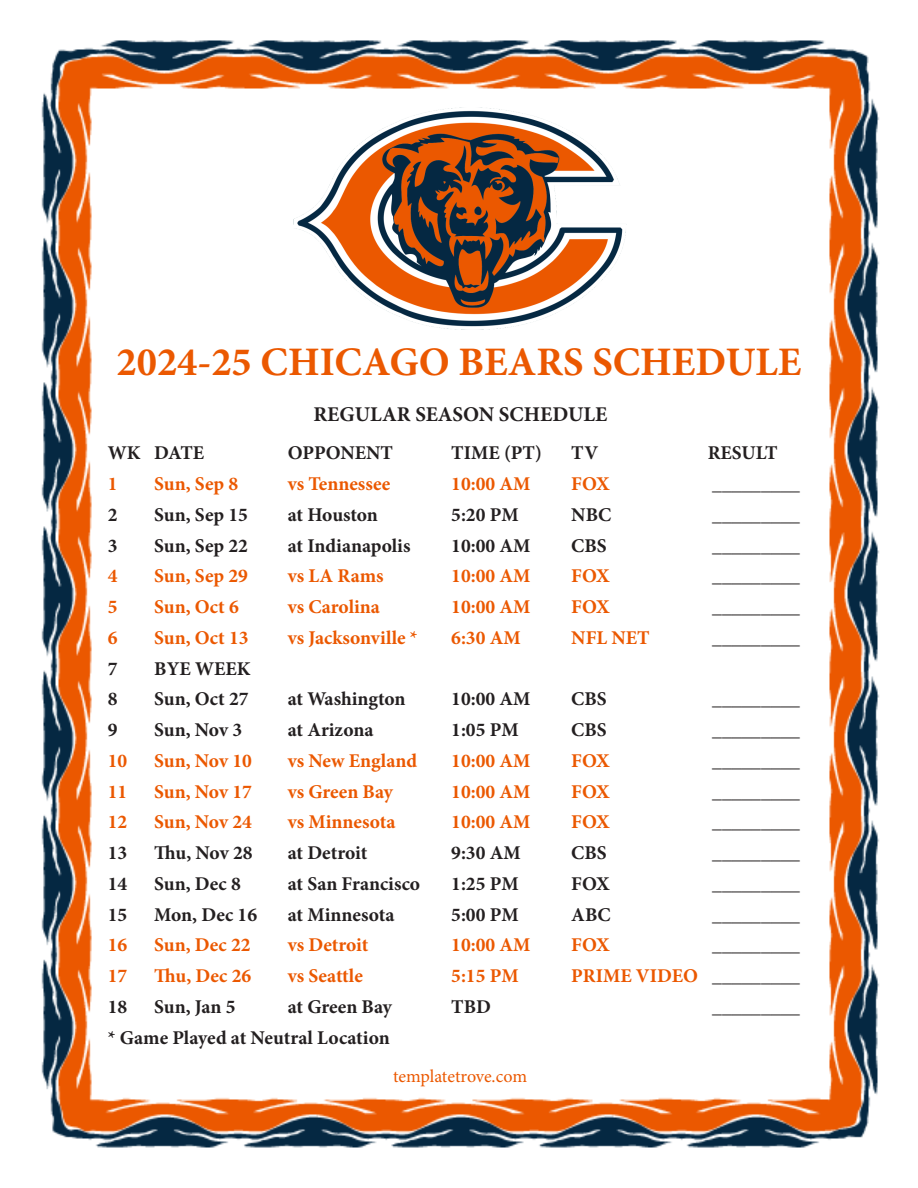
<style>
.page{position:relative;width:918px;height:1188px;background:#fff}
.page>*{position:absolute;margin:0;border:0;box-sizing:border-box;transform-origin:0 0}
.t1{font:700 40.5px "Minion Pro";color:#eb5800}
.t2{font:700 21px "Minion Pro";color:#231f20}
.t3{font:700 19.5px "Minion Pro";color:#231f20}
.t4{font:700 19.5px "Minion Pro";color:#eb5800}
.t5{font:18px "Minion Pro";letter-spacing:-.005em;color:#eb5800}
.s1{color:#231f20}
</style>
<div class="page">
<img style="left:41px;top:40px;width:839px;height:1108px">
<img style="left:285px;top:104px;width:351px;height:229px">
<p class="t1" style="left:117px;top:333px;width:686px">2024-25 CHICAGO BEARS SCHEDULE</p>
<p class="t2" style="left:313px;top:400px;width:295px">REGULAR SEASON SCHEDULE</p>
<p class="t3" style="left:108px;top:440px;width:98px">WK DATE</p>
<p class="t3" style="left:288px;top:440px;width:107px">OPPONENT</p>
<p class="t3" style="left:451px;top:440px;width:92px">TIME (PT)</p>
<p class="t3" style="left:571px;top:440px;width:28px">TV</p>
<p class="t3" style="left:708px;top:440px;width:71px">RESULT</p>
<p class="t4" style="left:108px;top:470px;width:11px">1</p>
<p class="t4" style="left:154px;top:470px;width:86px">Sun, Sep 8</p>
<p class="t4" style="left:288px;top:470px;width:104px">vs Tennessee</p>
<p class="t4" style="left:451px;top:470px;width:81px">10:00 AM</p>
<p class="t4" style="left:571px;top:470px;width:40px">FOX</p>
<p class="t3" style="left:712px;top:470px;width:89px">_________</p>
<p class="t3" style="left:108px;top:501px;width:11px">2</p>
<p class="t3" style="left:154px;top:501px;width:95px">Sun, Sep 15</p>
<p class="t3" style="left:288px;top:501px;width:92px">at Houston</p>
<p class="t3" style="left:451px;top:501px;width:69px">5:20 PM</p>
<p class="t3" style="left:571px;top:501px;width:42px">NBC</p>
<p class="t3" style="left:712px;top:501px;width:89px">_________</p>
<p class="t3" style="left:108px;top:532px;width:11px">3</p>
<p class="t3" style="left:154px;top:532px;width:95px">Sun, Sep 22</p>
<p class="t3" style="left:288px;top:532px;width:124px">at Indianapolis</p>
<p class="t3" style="left:451px;top:532px;width:81px">10:00 AM</p>
<p class="t3" style="left:571px;top:532px;width:37px">CBS</p>
<p class="t3" style="left:712px;top:532px;width:89px">_________</p>
<p class="t4" style="left:108px;top:563px;width:11px">4</p>
<p class="t4" style="left:154px;top:563px;width:95px">Sun, Sep 29</p>
<p class="t4" style="left:288px;top:563px;width:97px">vs LA Rams</p>
<p class="t4" style="left:451px;top:563px;width:81px">10:00 AM</p>
<p class="t4" style="left:571px;top:563px;width:40px">FOX</p>
<p class="t3" style="left:712px;top:563px;width:89px">_________</p>
<p class="t4" style="left:108px;top:593px;width:11px">5</p>
<p class="t4" style="left:154px;top:593px;width:86px">Sun, Oct 6</p>
<p class="t4" style="left:288px;top:593px;width:94px">vs Carolina</p>
<p class="t4" style="left:451px;top:593px;width:81px">10:00 AM</p>
<p class="t4" style="left:571px;top:593px;width:40px">FOX</p>
<p class="t3" style="left:712px;top:593px;width:89px">_________</p>
<p class="t4" style="left:108px;top:624px;width:11px">6</p>
<p class="t4" style="left:154px;top:624px;width:96px">Sun, Oct 13</p>
<p class="t4" style="left:288px;top:624px;width:132px">vs Jacksonville *</p>
<p class="t4" style="left:451px;top:624px;width:71px">6:30 AM</p>
<p class="t4" style="left:571px;top:624px;width:80px">NFL NET</p>
<p class="t3" style="left:712px;top:624px;width:89px">_________</p>
<p class="t3" style="left:108px;top:655px;width:11px">7</p>
<p class="t3" style="left:154px;top:655px;width:98px">BYE WEEK</p>
<p class="t3" style="left:108px;top:686px;width:11px">8</p>
<p class="t3" style="left:154px;top:686px;width:96px">Sun, Oct 27</p>
<p class="t3" style="left:288px;top:686px;width:119px">at Washington</p>
<p class="t3" style="left:451px;top:686px;width:81px">10:00 AM</p>
<p class="t3" style="left:571px;top:686px;width:37px">CBS</p>
<p class="t3" style="left:712px;top:686px;width:89px">_________</p>
<p class="t3" style="left:108px;top:716px;width:11px">9</p>
<p class="t3" style="left:154px;top:716px;width:89px">Sun, Nov 3</p>
<p class="t3" style="left:288px;top:716px;width:87px">at Arizona</p>
<p class="t3" style="left:451px;top:716px;width:69px">1:05 PM</p>
<p class="t3" style="left:571px;top:716px;width:37px">CBS</p>
<p class="t3" style="left:712px;top:716px;width:89px">_________</p>
<p class="t4" style="left:108px;top:747px;width:21px">10</p>
<p class="t4" style="left:154px;top:747px;width:99px">Sun, Nov 10</p>
<p class="t4" style="left:288px;top:747px;width:131px">vs New England</p>
<p class="t4" style="left:451px;top:747px;width:81px">10:00 AM</p>
<p class="t4" style="left:571px;top:747px;width:40px">FOX</p>
<p class="t3" style="left:712px;top:747px;width:89px">_________</p>
<p class="t4" style="left:108px;top:778px;width:21px">11</p>
<p class="t4" style="left:154px;top:778px;width:99px">Sun, Nov 17</p>
<p class="t4" style="left:288px;top:778px;width:107px">vs Green Bay</p>
<p class="t4" style="left:451px;top:778px;width:81px">10:00 AM</p>
<p class="t4" style="left:571px;top:778px;width:40px">FOX</p>
<p class="t3" style="left:712px;top:778px;width:89px">_________</p>
<p class="t4" style="left:108px;top:809px;width:21px">12</p>
<p class="t4" style="left:154px;top:809px;width:99px">Sun, Nov 24</p>
<p class="t4" style="left:288px;top:809px;width:109px">vs Minnesota</p>
<p class="t4" style="left:451px;top:809px;width:81px">10:00 AM</p>
<p class="t4" style="left:571px;top:809px;width:40px">FOX</p>
<p class="t3" style="left:712px;top:809px;width:89px">_________</p>
<p class="t3" style="left:108px;top:839px;width:21px">13</p>
<p class="t3" style="left:154px;top:839px;width:100px">Thu, Nov 28</p>
<p class="t3" style="left:288px;top:839px;width:81px">at Detroit</p>
<p class="t3" style="left:451px;top:839px;width:71px">9:30 AM</p>
<p class="t3" style="left:571px;top:839px;width:37px">CBS</p>
<p class="t3" style="left:712px;top:839px;width:89px">_________</p>
<p class="t3" style="left:108px;top:870px;width:21px">14</p>
<p class="t3" style="left:154px;top:870px;width:88px">Sun, Dec 8</p>
<p class="t3" style="left:288px;top:870px;width:134px">at San Francisco</p>
<p class="t3" style="left:451px;top:870px;width:69px">1:25 PM</p>
<p class="t3" style="left:571px;top:870px;width:40px">FOX</p>
<p class="t3" style="left:712px;top:870px;width:89px">_________</p>
<p class="t3" style="left:108px;top:901px;width:21px">15</p>
<p class="t3" style="left:154px;top:901px;width:104px">Mon, Dec 16</p>
<p class="t3" style="left:288px;top:901px;width:108px">at Minnesota</p>
<p class="t3" style="left:451px;top:901px;width:69px">5:00 PM</p>
<p class="t3" style="left:571px;top:901px;width:41px">ABC</p>
<p class="t3" style="left:712px;top:901px;width:89px">_________</p>
<p class="t4" style="left:108px;top:932px;width:21px">16</p>
<p class="t4" style="left:154px;top:932px;width:98px">Sun, Dec 22</p>
<p class="t4" style="left:288px;top:932px;width:82px">vs Detroit</p>
<p class="t4" style="left:451px;top:932px;width:81px">10:00 AM</p>
<p class="t4" style="left:571px;top:932px;width:40px">FOX</p>
<p class="t3" style="left:712px;top:932px;width:89px">_________</p>
<p class="t4" style="left:108px;top:962px;width:21px">17</p>
<p class="t4" style="left:154px;top:962px;width:98px">Thu, Dec 26</p>
<p class="t4" style="left:288px;top:962px;width:77px">vs Seattle</p>
<p class="t4" style="left:451px;top:962px;width:69px">5:15 PM</p>
<p class="t4" style="left:571px;top:962px;width:230px">PRIME VIDEO <span class="s1">_________</span></p>
<p class="t3" style="left:108px;top:993px;width:21px">18</p>
<p class="t3" style="left:154px;top:993px;width:83px">Sun, Jan 5</p>
<p class="t3" style="left:288px;top:993px;width:106px">at Green Bay</p>
<p class="t3" style="left:451px;top:993px;width:41px">TBD</p>
<p class="t3" style="left:712px;top:993px;width:89px">_________</p>
<p class="t3" style="left:108px;top:1024px;width:284px">* Game Played at Neutral Location</p>
<p class="t5" style="left:393px;top:1064px;width:136px">templatetrove.com</p>
</div>
